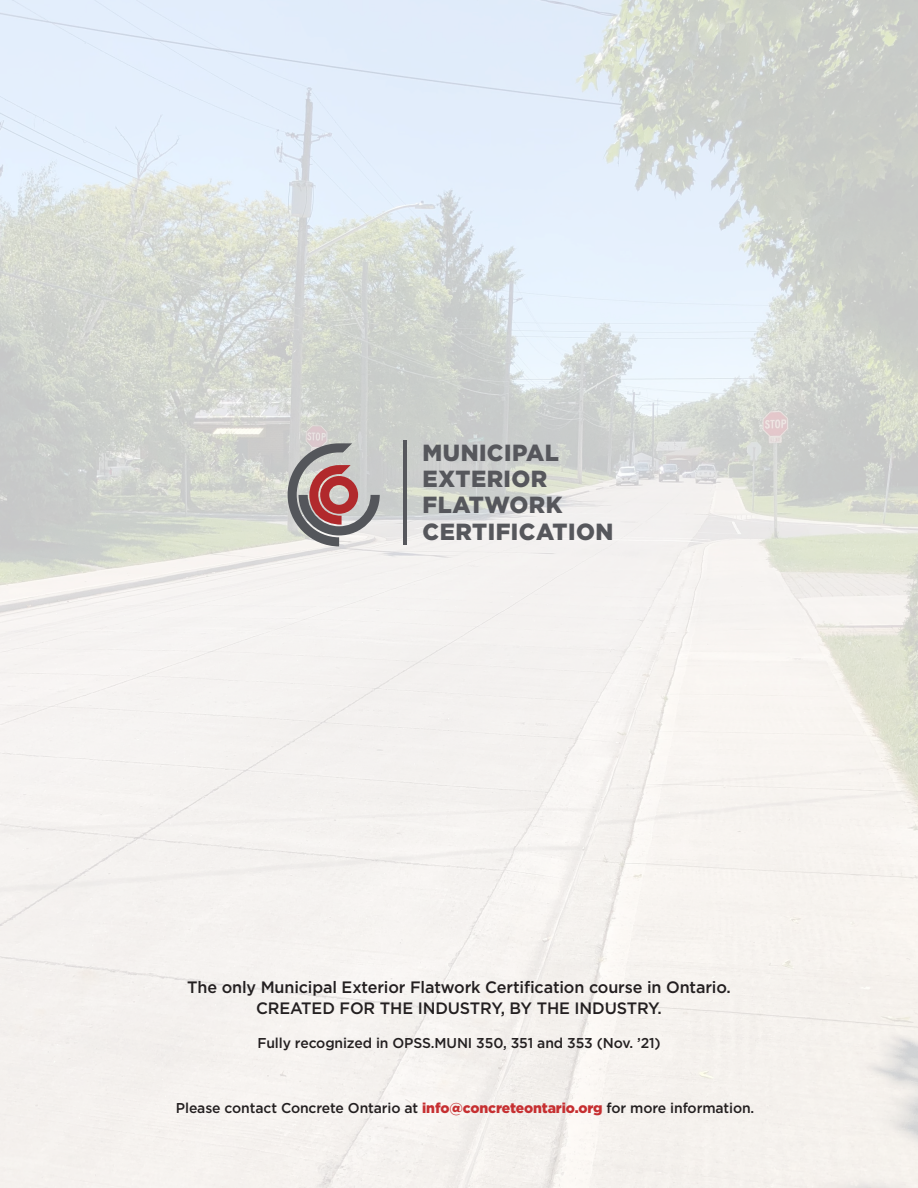
<style>
.page{position:relative;width:918px;height:1188px;background:#fff}
.page>*{position:absolute;margin:0;border:0;box-sizing:border-box;transform-origin:0 0}
.t1{font:900 23.25px "Gotham Pro";letter-spacing:.02em;color:#56575c}
.t2{font:500 16.5px "Gotham Pro";letter-spacing:-.01em;color:#231f20}
.t3{font:500 14.25px "Gotham Pro";letter-spacing:-.01em;color:#231f20}
.s1{font-weight:900;color:#c62f31}
</style>
<div class="page">
<img style="left:0;top:0;width:918px;height:1188px">
<hr style="left:403px;top:440px;width:4px;height:104px;background:#56575c">
<svg style="left:288px;top:443px;width:92px;height:103px;background:#ad9798"></svg>
<p class="t1" style="left:423px;top:439px;width:138px">MUNICIPAL</p>
<p class="t1" style="left:423px;top:465px;width:126px">EXTERIOR</p>
<p class="t1" style="left:423px;top:492px;width:141px">FLATWORK</p>
<p class="t1" style="left:423px;top:518px;width:192px">CERTIFICATION</p>
<p class="t2" style="left:187px;top:977px;width:545px">The only Municipal Exterior Flatwork Certification course in Ontario.</p>
<p class="t2" style="left:256px;top:998px;width:407px">CREATED FOR THE INDUSTRY, BY THE INDUSTRY.</p>
<p class="t3" style="left:257px;top:1035px;width:405px">Fully recognized in OPSS.MUNI 350, 351 and 353 (Nov. ’21)</p>
<p class="t3" style="left:176px;top:1100px;width:580px">Please contact Concrete Ontario at <span class="s1">info@concreteontario.org</span> for more information.</p>
</div>
